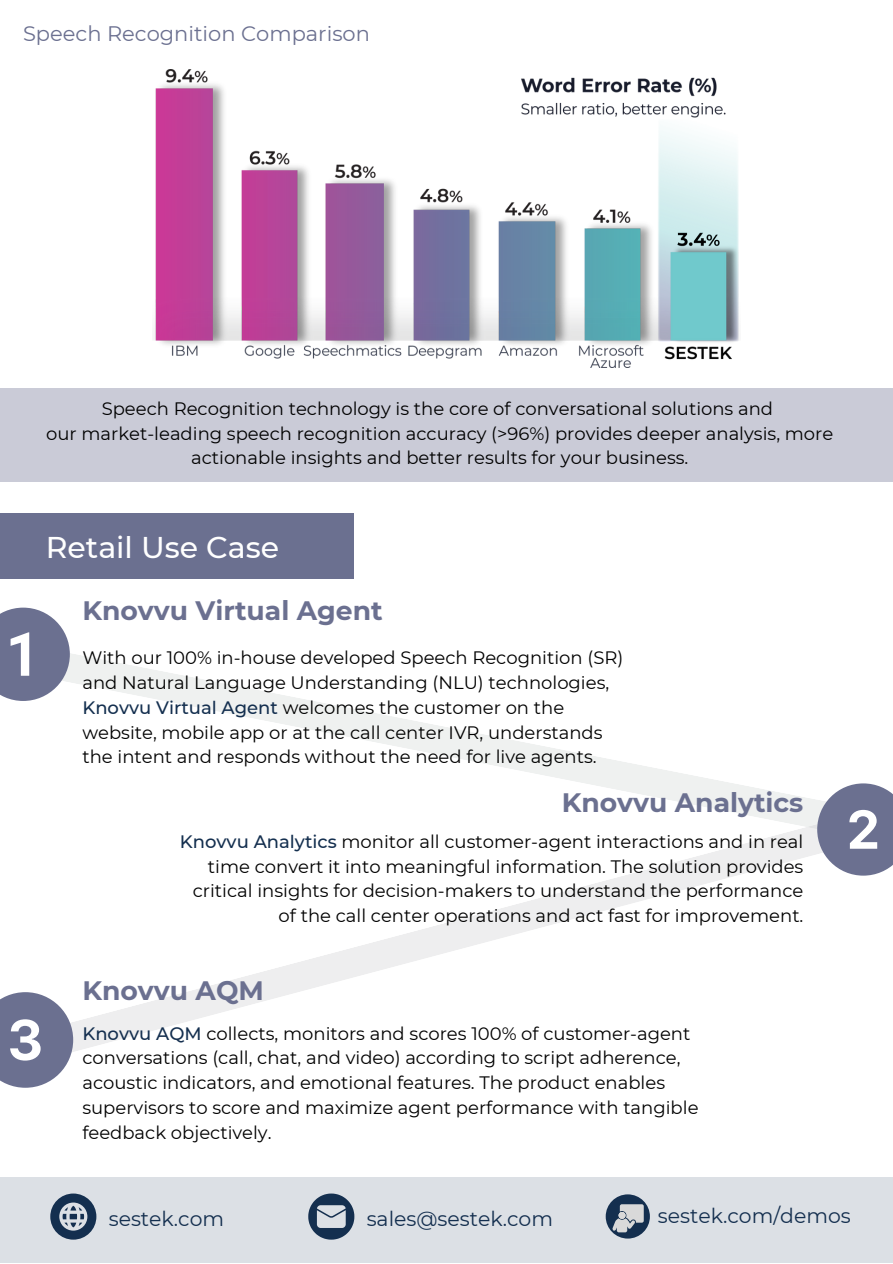
<style>
.page{position:relative;width:893px;height:1264px;background:#fff}
.page>*{position:absolute;margin:0;border:0;box-sizing:border-box;transform-origin:0 0}
.t1{font:500 30px "Montserrat";color:#fff}
.t2{font:700 26.55px "Montserrat";color:#6b7090}
.t3{font:21px "Montserrat";color:#6b7090}
.t4{font:20.4px "Montserrat";color:#142f4f}
.t5{font:18px/24.8px "Montserrat";color:#000}
.s1{font-weight:500;color:#142f4f}
</style>
<div class="page">
<div style="left:0;top:1177px;width:892px;height:85px;background:#dce0e5"></div>
<svg style="left:50px;top:1193px;width:46px;height:46px"></svg>
<svg style="left:308px;top:1193px;width:46px;height:46px"></svg>
<div style="left:0;top:388px;width:892px;height:94px;background:#cacbd7"></div>
<svg style="left:73px;top:832px;width:744px;height:220px"></svg>
<svg style="left:70px;top:653px;width:747px;height:179px"></svg>
<svg style="left:0;top:607px;width:70px;height:94px"></svg>
<svg style="left:817px;top:783px;width:75px;height:92px"></svg>
<svg style="left:0;top:992px;width:73px;height:95px"></svg>
<div style="left:605px;top:1194px;width:45px;height:44px;background:#142f4f;border-radius:50%"></div>
<svg style="left:612px;top:1204px;width:31px;height:28px"></svg>
<div style="left:0;top:513px;width:354px;height:66px;background:#6b7090"></div>
<img style="left:154px;top:70px;width:585px;height:297px">
<p class="t3" style="left:23px;top:21px;width:348px">Speech Recognition Comparison</p>
<p class="t5" style="left:102px;top:396px;width:673px">Speech Recognition technology is the core of conversational solutions and</p>
<p class="t5" style="left:46px;top:421px;width:788px;text-align:center">our market-leadi ng speech recognition accuracy (&gt;96%) provides deeper analysis, more actionable i nsights and better results for your busi ness.</p>
<p class="t1" style="left:46px;top:529px;width:235px">Retai l Use Case</p>
<p class="t2" style="left:82px;top:594px;width:302px">Knovvu Virtual Agent</p>
<p class="t5" style="left:82px;top:645px;width:542px">With our 100% i n-house developed Speech Recognition (SR) and Natural Language Understandi ng (NLU) technologies, <span class="s1">Knovvu Vi rtual Agent</span> welcomes the customer on the website, mobi le app or at the call center IVR, understands the i ntent and responds without the need for live agents.</p>
<p class="t2" style="left:561px;top:786px;width:243px">Knovvu Analytics</p>
<p class="t5" style="left:180px;top:829px;width:625px;text-align:right"><span class="s1">Knovvu Analytics</span> monitor all customer-agent i nteractions and i n real ti me convert it i nto meani ngful i nformation. The solution provides critical i nsights for decision-makers to understand the performance of the call center operations and act fast for i mprovement.</p>
<p class="t2" style="left:82px;top:974px;width:183px">Knovvu AQM</p>
<p class="t5" style="left:82px;top:1020px;width:617px"><span class="s1">Knovvu AQM</span> collects, monitors and scores 100% of customer-agent conversations (call, chat, and video) accordi ng to scri pt adherence, acoustic i ndicators, and emotional features. The product enables supervisors to score and maxi mize agent performance with tangi ble feedback objectively.</p>
<p class="t4" style="left:109px;top:1205px;width:117px">sestek.com</p>
<p class="t4" style="left:366px;top:1205px;width:188px">sales@sestek.com</p>
<p class="t4" style="left:658px;top:1203px;width:194px">sestek.com/demos</p>
</div>
